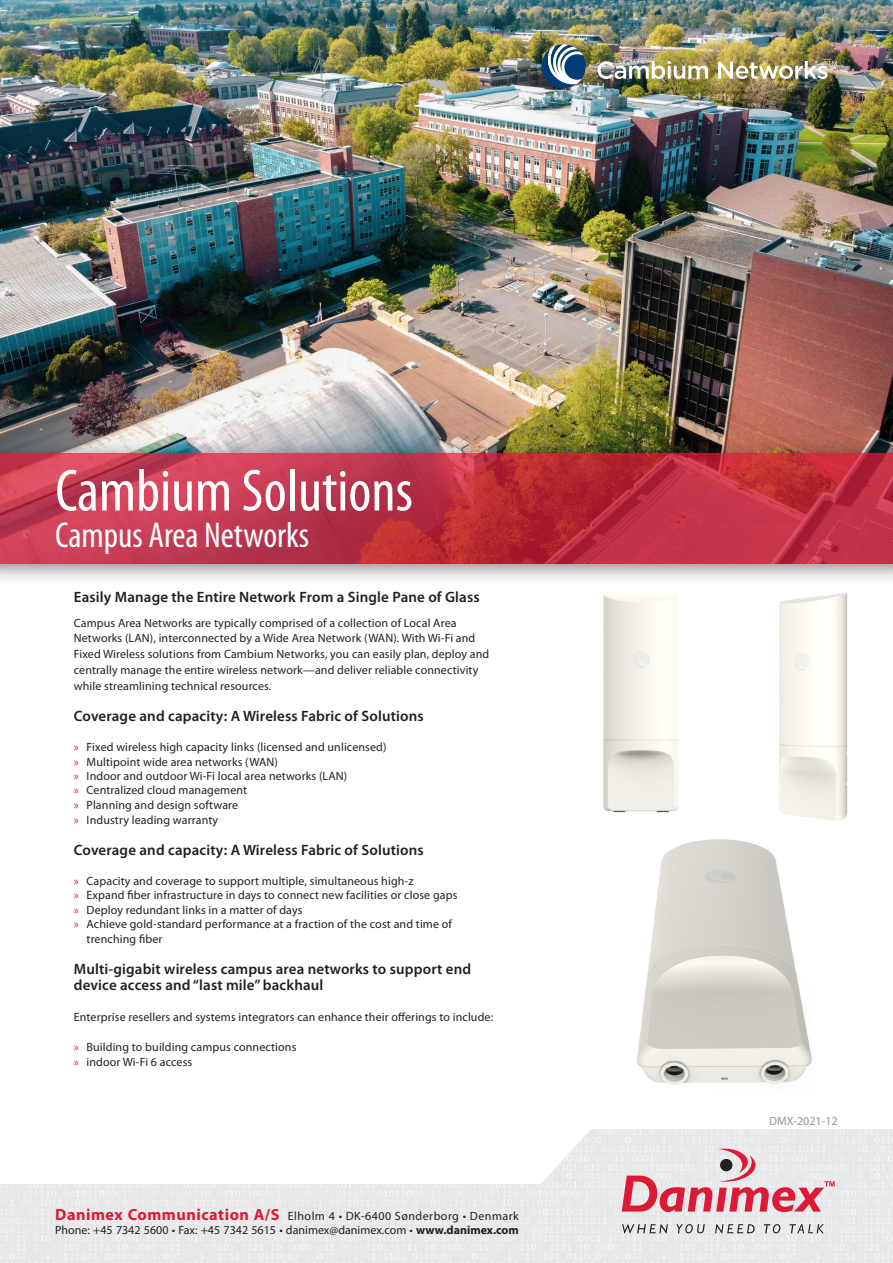
<style>
.page{position:relative;width:893px;height:1263px;background:#fff}
.page>*{position:absolute;margin:0;border:0;box-sizing:border-box;transform-origin:0 0}
.Rubrik_32_33{font:condensed 60px "Myriad Pro";color:#fff}
.Rubrik_32_33-2{font:condensed 36px "Myriad Pro";color:#fff}
.Mellembrik_10_12{font:600 15px/15.8px "Myriad Pro";letter-spacing:.01em;color:#231f20}
.Mellembrik_10_12-2{font:12px/15.8px "Myriad Pro";letter-spacing:.01em;color:#231f20}
.t1{font:12px "Myriad Pro";color:#939598}
.s1{color:#dc1a36}
.s2{font-weight:700;font-size:16.2px;color:#dc1a36}
.s3{font-weight:700}
</style>
<div class="page">
<svg style="left:0;top:1129px;width:893px;height:134px;fill:#eaebec"></svg>
<svg style="left:622px;top:1224px;width:46px;height:9px"></svg>
<svg style="left:676px;top:1224px;width:29px;height:9px"></svg>
<svg style="left:715px;top:1224px;width:40px;height:9px"></svg>
<svg style="left:764px;top:1224px;width:16px;height:9px"></svg>
<svg style="left:789px;top:1224px;width:35px;height:9px"></svg>
<svg style="left:622px;top:1146px;width:213px;height:66px"></svg>
<img style="left:0;top:0;width:893px;height:438px">
<div style="left:0;top:438px;width:893px;height:148px;background:#231f20;opacity:.75"></div>
<svg style="left:0;top:453px;width:893px;height:110px"></svg>
<img style="left:597px;top:61px;width:111px;height:18px">
<img style="left:718px;top:61px;width:119px;height:18px">
<svg style="left:541px;top:44px;width:45px;height:44px"></svg>
<img style="left:603px;top:593px;width:245px;height:228px">
<img style="left:637px;top:839px;width:175px;height:246px">
<p class="Rubrik_32_33" style="left:55px;top:454px;width:359px">Cambium Solutions</p>
<p class="Rubrik_32_33-2" style="left:55px;top:514px;width:256px">Campus Area Networks</p>
<p class="Mellembrik_10_12" style="left:74px;top:589px;width:407px">Easily Manage the Entire Network From a Single Pane of Glass</p>
<p class="Mellembrik_10_12-2" style="left:74px;top:614px;width:417px">Campus Area Networks are typically comprised of a collection of Local Area Networks (LAN), interconnected by a Wide Area Network (WAN). With Wi-Fi and Fixed Wireless solutions from Cambium Networks, you can easily plan, deploy and centrally manage the entire wireless network—and deliver reliable connectivity while streamlining technical resources.</p>
<p class="Mellembrik_10_12" style="left:74px;top:708px;width:351px">Coverage and capacity: A Wireless Fabric of Solutions</p>
<p class="Mellembrik_10_12-2" style="left:74px;top:739px;width:314px"><span class="s1">»</span> Fixed wireless high capacity links (licensed and unlicensed)</p>
<p class="Mellembrik_10_12-2" style="left:74px;top:753px;width:206px"><span class="s1">»</span> Multipoint wide area networks (WAN)</p>
<p class="Mellembrik_10_12-2" style="left:74px;top:768px;width:275px"><span class="s1">»</span> Indoor and outdoor Wi-Fi local area networks (LAN)</p>
<p class="Mellembrik_10_12-2" style="left:74px;top:782px;width:175px"><span class="s1">»</span> Centralized cloud management</p>
<p class="Mellembrik_10_12-2" style="left:74px;top:797px;width:166px"><span class="s1">»</span> Planning and design software</p>
<p class="Mellembrik_10_12-2" style="left:74px;top:812px;width:146px"><span class="s1">»</span> Industry leading warranty</p>
<p class="Mellembrik_10_12" style="left:74px;top:841px;width:351px">Coverage and capacity: A Wireless Fabric of Solutions</p>
<p class="Mellembrik_10_12-2" style="left:74px;top:873px;width:341px"><span class="s1">»</span> Capacity and coverage to support multiple, simultaneous high-z</p>
<p class="Mellembrik_10_12-2" style="left:74px;top:887px;width:385px"><span class="s1">»</span> Expand fiber infrastructure in days to connect new facilities or close gaps</p>
<p class="Mellembrik_10_12-2" style="left:74px;top:901px;width:230px"><span class="s1">»</span> Deploy redundant links in a matter of days</p>
<p class="Mellembrik_10_12-2" style="left:87px;top:916px;width:367px;line-height:15px;text-indent:-13px"><span class="s1">»</span> Achieve gold-standard performance at a fraction of the cost and time of trenching fiber</p>
<p class="Mellembrik_10_12" style="left:74px;top:960px;width:399px">Multi-gigabit wireless campus area networks to support end device access and “last mile” backhaul</p>
<p class="Mellembrik_10_12-2" style="left:74px;top:1009px;width:421px">Enterprise resellers and systems integrators can enhance their offerings to include:</p>
<p class="Mellembrik_10_12-2" style="left:74px;top:1039px;width:224px"><span class="s1">»</span> Building to building campus connections</p>
<p class="Mellembrik_10_12-2" style="left:74px;top:1053px;width:120px"><span class="s1">»</span> indoor Wi-Fi 6 access</p>
<p class="Mellembrik_10_12-2" style="left:55px;top:1208px;width:465px;line-height:14.4px"><span class="s2">Danimex Communication A/S</span> Elholm 4 • DK-6400 Sønderborg • Denmark<br>Phone: +45 7342 5600 • Fax: +45 7342 5615 • danimex@danimex.com • <span class="s3">www.danimex.com</span></p>
<p class="t1" style="left:769px;top:1113px;width:70px">DMX-2021-12</p>
</div>
